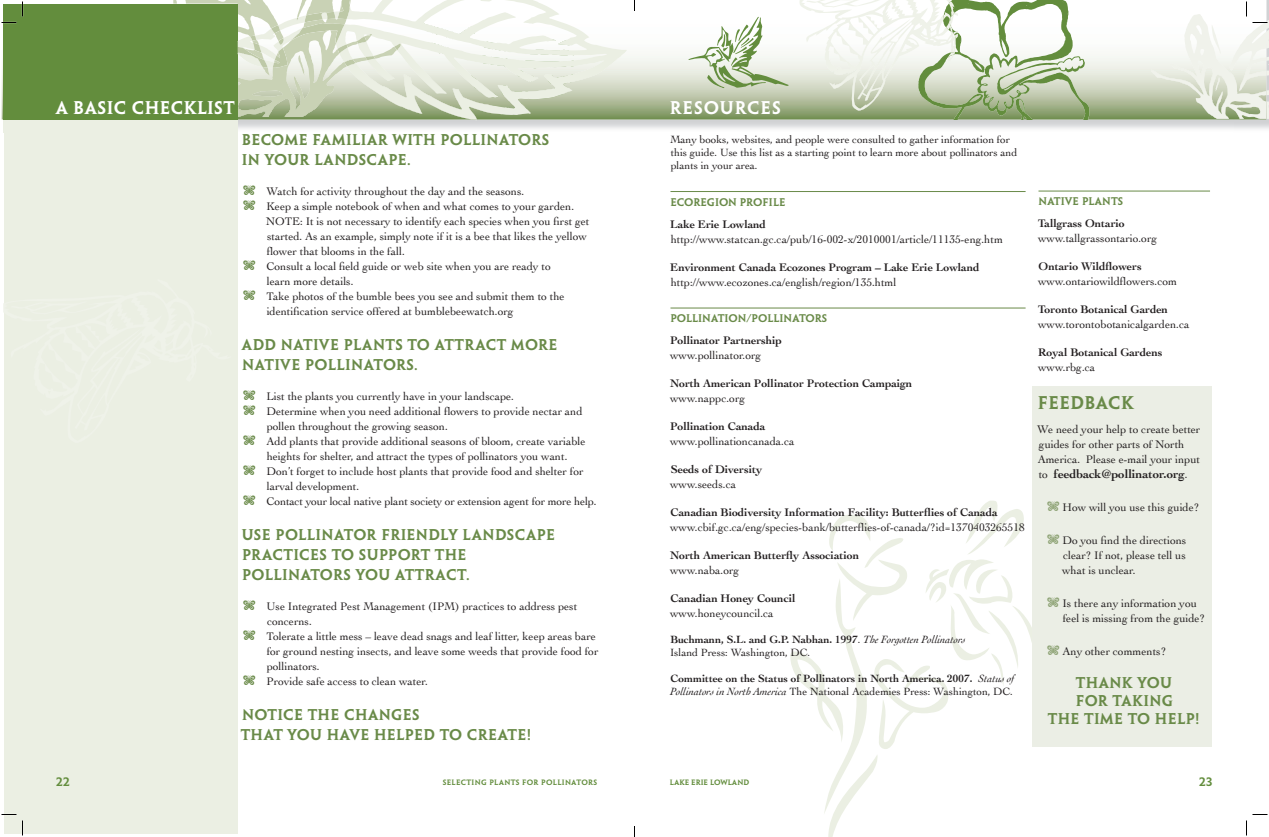
<style>
.page{position:relative;width:1269px;height:837px;background:#fff}
.page>*{position:absolute;margin:0;border:0;box-sizing:border-box;transform-origin:0 0}
.t1{font:16.5px "Penumbra MM 585 1000";letter-spacing:.02em;color:#fff}
.t2{font:16.5px "Penumbra MM 585 1000";letter-spacing:.05em;color:#fff}
.t3{font:16.5px "Penumbra MM 585 1000";letter-spacing:.02em;color:#698a48}
.t4{font:14px/20px "Penumbra MM 585 1000";letter-spacing:.02em;color:#698a48}
.t5{font:700 12.5px "Cochin";letter-spacing:-.005em;color:#231f20}
.t6{font:11.5px/15px "Cochin";letter-spacing:-.005em;color:#231f20}
.t7{font:700 11.5px "Cochin";letter-spacing:-.005em;color:#231f20}
.t8{font:700 11px/13px "Cochin";letter-spacing:-.005em;color:#231f20}
.t9{font:11px/13px "Cochin";letter-spacing:-.005em;color:#231f20}
.t10{font:11px "Penumbra MM 585 1000";color:#638d3d}
.t11{font:10px "Penumbra MM 585 1000";color:#698a48}
.t12{font:7px "Penumbra MM 585 1000";letter-spacing:.03em;color:#638d3d}
.t13{font:7px "Penumbra MM 585 1000";letter-spacing:-.005em;color:#638d3d}
.s1{color:#698a48}
.s2{font-weight:400}
.s3{font-weight:400;font-style:italic}
.s4{font-weight:400;font-size:11.5px}
.s5{color:#8da274}
</style>
<div class="page">
<div style="left:4px;top:119px;width:234px;height:715px;background:#ebefe3"></div>
<img style="left:1234px;top:0;width:35px;height:129px">
<svg style="left:3px;top:120px;width:1px;height:12px"></svg>
<svg style="left:800px;top:0;width:290px;height:119px"></svg>
<svg style="left:688px;top:16px;width:101px;height:72px"></svg>
<svg style="left:790px;top:501px;width:242px;height:336px"></svg>
<svg style="left:173px;top:0;width:4px;height:4px"></svg>
<div style="left:3px;top:4px;width:235px;height:115px;background:#638d3d"></div>
<svg style="left:587px;top:35px;width:40px;height:85px"></svg>
<svg style="left:185px;top:0;width:402px;height:121px"></svg>
<div style="left:1032px;top:386px;width:179px;height:361px;background:#ebeee5"></div>
<hr style="left:670px;top:191px;width:356px;height:1px;background:#698a48">
<hr style="left:670px;top:308px;width:356px;height:1px;background:#698a48">
<hr style="left:1038px;top:191px;width:172px;height:1px;background:#698a48">
<svg style="left:2px;top:22px;width:14px;height:1px"></svg>
<svg style="left:2px;top:814px;width:14px;height:1px"></svg>
<svg style="left:22px;top:2px;width:1px;height:14px"></svg>
<svg style="left:22px;top:820px;width:1px;height:16px"></svg>
<svg style="left:1151px;top:2px;width:118px;height:117px"></svg>
<svg style="left:1246px;top:814px;width:22px;height:22px"></svg>
<h1 class="t1" style="left:55px;top:98px;width:181px">A BASIC CHECKLIST</h1>
<h1 class="t2" style="left:670px;top:98px;width:113px">RESOURCES</h1>
<p class="t4" style="left:242px;top:130px;width:309px">BECOME FAMILIAR WITH POLLINATORS<br>IN YOUR LANDSCAPE.</p>
<p class="t6" style="left:243px;top:184px;width:283px"><span class="s1">■</span> Watch for activity throughout the day and the seasons.</p>
<p class="t6" style="left:266px;top:199px;width:325px;text-indent:-23px"><span class="s1">■</span> Keep a simple notebook of when and what comes to your garden.<br>NOTE: It is not necessary to identify each species when you first get started. As an example, simply note if it is a bee that likes the yellow flower that blooms in the fall.</p>
<p class="t6" style="left:267px;top:259px;width:286px;text-indent:-24px"><span class="s1">■</span> Consult a local field guide or web site when you are ready to learn more details.</p>
<p class="t6" style="left:267px;top:289px;width:299px;text-indent:-24px"><span class="s1">■</span> Take photos of the bumble bees you see and submit them to the identification service offered at bumblebeewatch.org</p>
<p class="t4" style="left:242px;top:335px;width:317px">ADD NATIVE PLANTS TO ATTRACT MORE<br>NATIVE POLLINATORS.</p>
<p class="t6" style="left:243px;top:389px;width:273px"><span class="s1">■</span> List the plants you currently have in your landscape.</p>
<p class="t6" style="left:267px;top:404px;width:317px;text-indent:-24px"><span class="s1">■</span> Determine when you need additional flowers to provide nectar and pollen throughout the growing season.</p>
<p class="t6" style="left:243px;top:434px;width:344px;text-align:center"><span class="s1">■</span> Add plants that provide additional seasons of bloom, create variable heights for shelter, and attract the types of pollinators you want.</p>
<p class="t6" style="left:267px;top:464px;width:318px;text-indent:-24px"><span class="s1">■</span> Don’t forget to include host plants that provide food and shelter for larval development.</p>
<p class="t6" style="left:243px;top:494px;width:355px"><span class="s1">■</span> Contact your local native plant society or extension agent for more help.</p>
<p class="t4" style="left:242px;top:525px;width:315px">USE POLLINATOR FRIENDLY LANDSCAPE<br>PRACTICES TO SUPPORT THE<br>POLLINATORS YOU ATTRACT.</p>
<p class="t6" style="left:267px;top:599px;width:312px;text-indent:-24px"><span class="s1">■</span> Use Integrated Pest Management (IPM) practices to address pest concerns.</p>
<p class="t6" style="left:267px;top:629px;width:333px;text-indent:-24px"><span class="s1">■</span> Tolerate a little mess – leave dead snags and leaf litter, keep areas bare for ground nesting insects, and leave some weeds that provide food for pollinators.</p>
<p class="t6" style="left:243px;top:674px;width:187px"><span class="s1">■</span> Provide safe access to clean water.</p>
<p class="t4" style="left:241px;top:705px;width:291px">NOTICE THE CHANGES<br>THAT YOU HAVE HELPED TO CREATE!</p>
<p class="t9" style="left:670px;top:132px;width:349px">Many books, websites, and people were consulted to gather information for this guide. Use this list as a starting point to learn more about pollinators and plants in your area.</p>
<p class="t11" style="left:670px;top:196px;width:117px">ECOREGION PROFI LE</p>
<p class="t7" style="left:670px;top:216px;width:97px">Lake Erie Lowland</p>
<p class="t6" style="left:671px;top:231px;width:334px">http://www.statcan.gc.ca/pub/16-002-x/2010001/article/11135-eng.htm</p>
<p class="t7" style="left:670px;top:259px;width:311px">Environment Canada Ecozones Program – Lake Erie Lowland</p>
<p class="t6" style="left:671px;top:274px;width:227px">http://www.ecozones.ca/english/region/135.html</p>
<p class="t11" style="left:670px;top:313px;width:159px">POLLINATION/POLLINATORS</p>
<p class="t7" style="left:670px;top:333px;width:113px">Pollinator Partnership</p>
<p class="t6" style="left:670px;top:347px;width:93px">www.pollinator.org</p>
<p class="t7" style="left:670px;top:376px;width:244px">North American Pollinator Protection Campaign</p>
<p class="t6" style="left:670px;top:390px;width:77px">www.nappc.org</p>
<p class="t7" style="left:670px;top:419px;width:97px">Pollination Canada</p>
<p class="t6" style="left:670px;top:433px;width:126px">www.pollinationcanada.ca</p>
<p class="t7" style="left:671px;top:462px;width:93px">Seeds of Diversity</p>
<p class="t6" style="left:670px;top:476px;width:67px">www.seeds.ca</p>
<p class="t7" style="left:671px;top:505px;width:329px">Canadian Biodiversity Information Facility: Butterflies of Canada</p>
<p class="t6" style="left:670px;top:519px;width:356px">www.cbif.gc.ca/eng/species-bank/butterflies-of-canada/?id=1370403265518</p>
<p class="t7" style="left:670px;top:548px;width:191px">North American Butterfly Association</p>
<p class="t6" style="left:670px;top:562px;width:71px">www.naba.org</p>
<p class="t7" style="left:671px;top:591px;width:126px">Canadian Honey Council</p>
<p class="t6" style="left:670px;top:605px;width:105px">www.honeycouncil.ca</p>
<p class="t8" style="left:670px;top:632px;width:297px">Buchmann, S.L. and G.P. Nabhan. 1997<span class="s2">.</span> <span class="s3">The Forgotten Pollinators<br></span><span class="s2">Island Press: Washington, DC.</span></p>
<p class="t8" style="left:670px;top:671px;width:346px">Committee on the Status of Pollinators in North America. 2007. <span class="s3">Status of<br>Pollinators in North America</span> <span class="s2">The National Academies Press: Washington, DC.</span></p>
<p class="t11" style="left:1038px;top:196px;width:86px">NATIVE PLANTS</p>
<p class="t7" style="left:1038px;top:216px;width:88px">Tallgrass Ontario</p>
<p class="t6" style="left:1038px;top:230px;width:121px">www.tallgrassontario.org</p>
<p class="t7" style="left:1039px;top:259px;width:105px">Ontario Wildflowers</p>
<p class="t6" style="left:1038px;top:273px;width:141px">www.ontariowildflowers.com</p>
<p class="t7" style="left:1038px;top:302px;width:131px">Toronto Botanical Garden</p>
<p class="t6" style="left:1038px;top:316px;width:153px">www.torontobotanicalgarden.ca</p>
<p class="t7" style="left:1038px;top:345px;width:126px">Royal Botanical Gardens</p>
<p class="t6" style="left:1038px;top:359px;width:59px">www.rbg.ca</p>
<h1 class="t3" style="left:1038px;top:393px;width:98px">FEEDBACK</h1>
<p class="t6" style="left:1037px;top:421px;width:165px">We need your help to create better guides for other parts of North<br>America. Please e-mail your input</p>
<p class="t5" style="left:1039px;top:465px;width:150px"><span class="s4">to</span> feedback@pollinator.org<span class="s4">.</span></p>
<p class="t6" style="left:1047px;top:499px;width:154px"><span class="s5">■</span> How will you use this guide?</p>
<p class="t6" style="left:1062px;top:532px;width:126px;text-align:justify;text-indent:-15px"><span class="s5">■</span> Do you find the directions clear? If not, please tell us what is unclear.</p>
<p class="t6" style="left:1063px;top:595px;width:144px;text-indent:-16px"><span class="s5">■</span> Is there any information you feel is missing from the guide?</p>
<p class="t6" style="left:1047px;top:643px;width:121px"><span class="s5">■</span> Any other comments?</p>
<p class="t4" style="left:1048px;top:674px;width:153px;line-height:18px;text-align:center">THANK YOU<br>FOR TAKING<br>THE TIME TO HELP!</p>
<p class="t10" style="left:56px;top:775px;width:15px">22</p>
<p class="t12" style="left:443px;top:779px;width:156px">SELECTING PLANTS FOR POLLINATORS</p>
<p class="t13" style="left:670px;top:779px;width:81px">LAKE ERIE LOWLAND</p>
<p class="t10" style="left:1199px;top:775px;width:15px">23</p>
</div>
